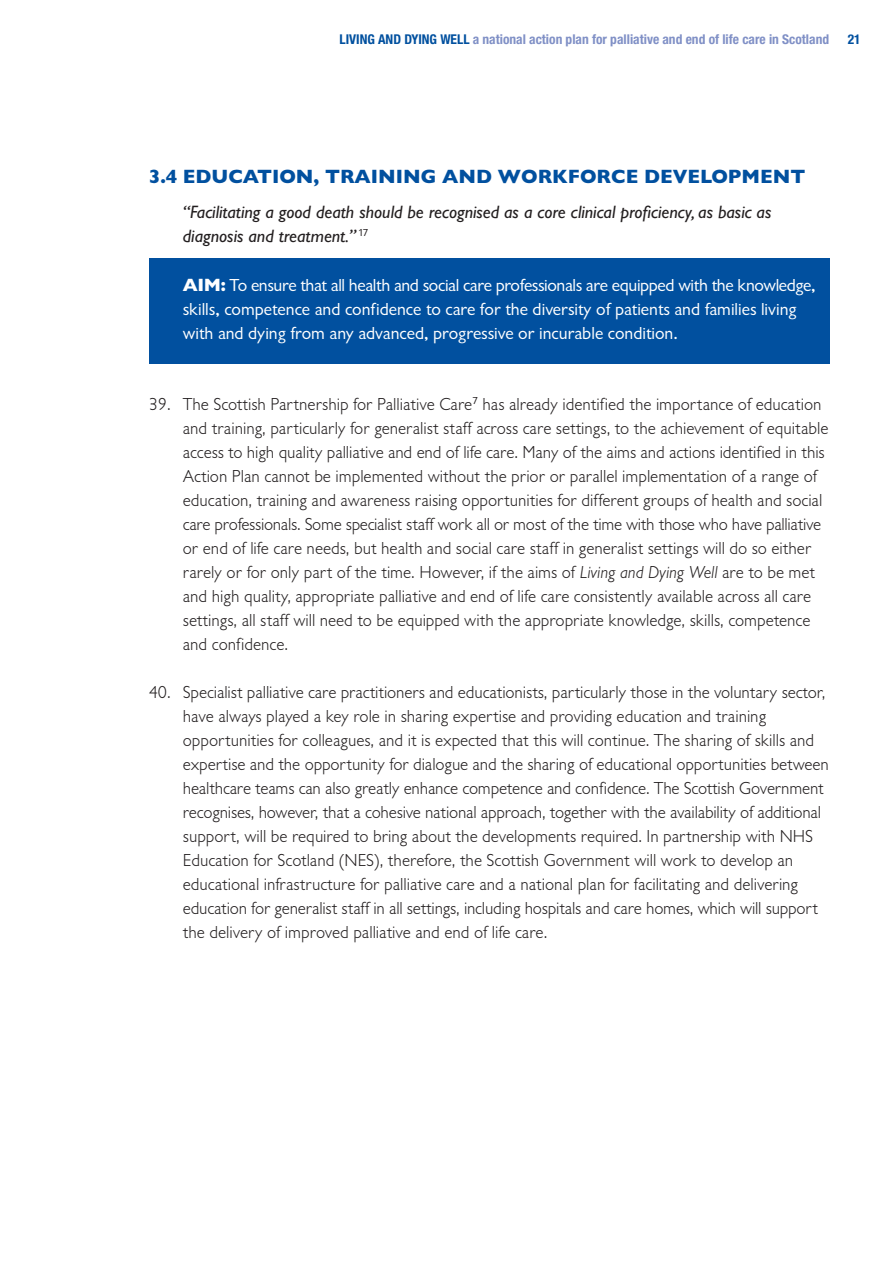
<style>
.page{position:relative;width:893px;height:1263px;background:#fff}
.page>*{position:absolute;margin:0;border:0;box-sizing:border-box;transform-origin:0 0}
.t1{font:700 19.5px "Gill Sans";color:#01509f}
.t2{font:300 18px/24px "Giltus T";color:#231f20}
.t3{font:18px/24px "Giltus T";color:#fff}
.t4{font:italic 18px/24px "Gill Sans Std";color:#231f20}
.t5{font:700 condensed 13.5px "Helvetica Neue";color:#8090c6}
.t6{font:700 condensed 13.5px "Helvetica Neue";color:#01509f}
.s1{color:#01509f}
.s2{font-family:"Gill Sans";font-weight:700}
.s3{font-style:italic}
</style>
<div class="page">
<div style="left:149px;top:258px;width:680px;height:106px;background:#01509f"></div>
<p class="t5" style="left:339px;top:34px;width:491px"><span class="s1">LIVING AND DYING WELL</span> a national action plan for palliative and end of life care in Scotland</p>
<p class="t6" style="left:848px;top:34px;width:14px">21</p>
<p class="t1" style="left:149px;top:165px;width:658px">3.4 EDUCATION, TRAINING AND WORKFORCE DEVELOPMENT</p>
<p class="t4" style="left:183px;top:202px;width:590px">“Facilitating a good death should be recognised as a core clinical proficiency, as basic as diagnosis and treatment.” <sup>17</sup></p>
<p class="t3" style="left:183px;top:273px;width:634px"><span class="s2">AIM:</span> To ensure that all health and social care professionals are equipped with the knowledge, skills, competence and confidence to care for the diversity of patients and families living with and dying from any advanced, progressive or incurable condition.</p>
<p class="t2" style="left:183px;top:392px;width:647px;text-indent:-34px">39. The Scottish Partnership for Palliative Care<sup>7</sup> has already identified the importance of education and training, particularly for generalist staff across care settings, to the achievement of equitable access to high quality palliative and end of life care. Many of the aims and actions identified in this Action Plan cannot be implemented without the prior or parallel implementation of a range of education, training and awareness raising opportunities for different groups of health and social care professionals. Some specialist staff work all or most of the time with those who have palliative or end of life care needs, but health and social care staff in generalist settings will do so either rarely or for only part of the time. However, if the aims of <span class="s3">Living and Dying Well</span> are to be met and high quality, appropriate palliative and end of life care consistently available across all care settings, all staff will need to be equipped with the appropriate knowledge, skills, competence and confidence.</p>
<p class="t2" style="left:183px;top:680px;width:647px;text-indent:-34px">40. Specialist palliative care practitioners and educationists, particularly those in the voluntary sector, have always played a key role in sharing expertise and providing education and training opportunities for colleagues, and it is expected that this will continue. The sharing of skills and expertise and the opportunity for dialogue and the sharing of educational opportunities between healthcare teams can also greatly enhance competence and confidence. The Scottish Government recognises, however, that a cohesive national approach, together with the availability of additional support, will be required to bring about the developments required. In partnership with NHS Education for Scotland (NES), therefore, the Scottish Government will work to develop an educational infrastructure for palliative care and a national plan for facilitating and delivering education for generalist staff in all settings, including hospitals and care homes, which will support the delivery of improved palliative and end of life care.</p>
</div>
